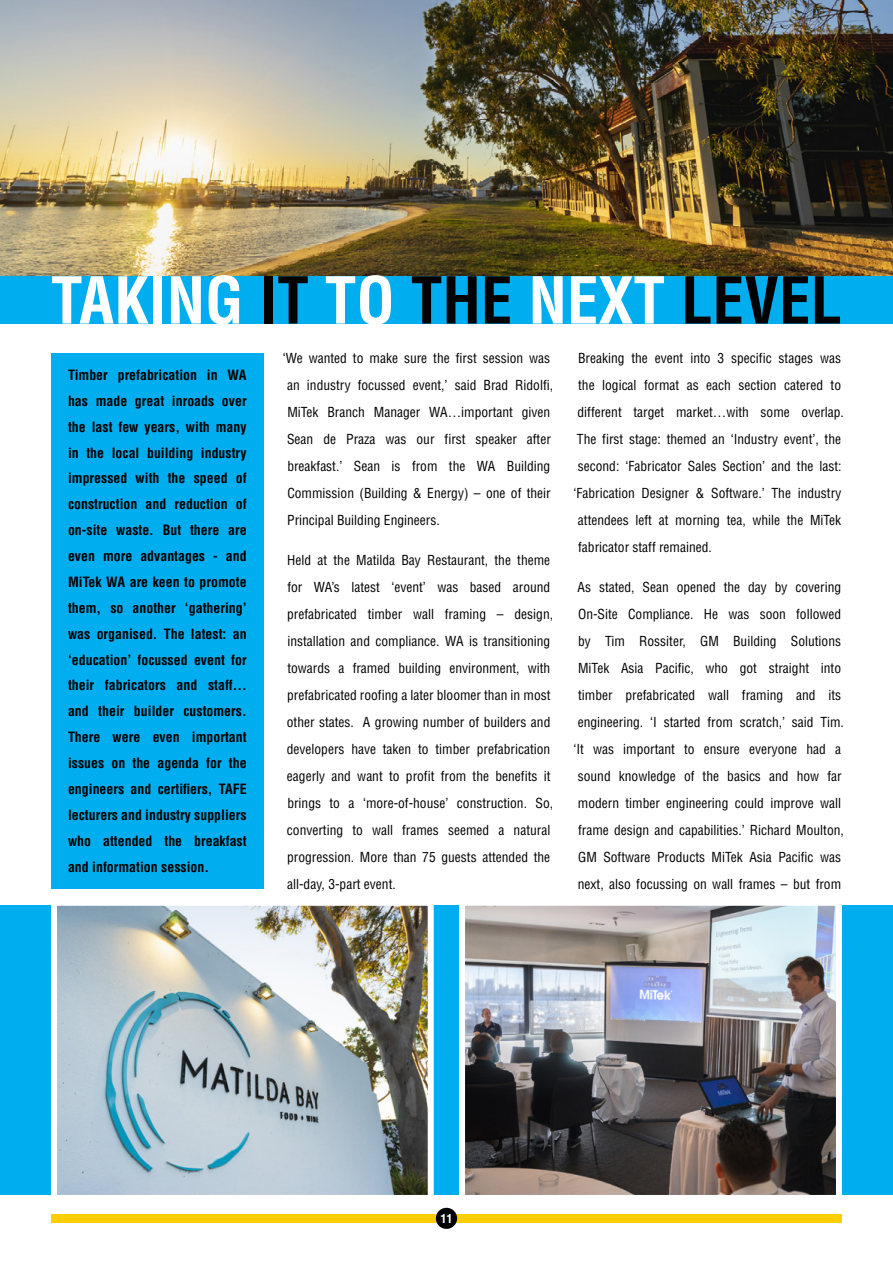
<style>
.page{position:relative;width:893px;height:1263px;background:#fff}
.page>*{position:absolute;margin:0;border:0;box-sizing:border-box;transform-origin:0 0}
.t1{font:700 condensed 63px "Helvetica LT Std";color:#fff}
.t2{font:700 condensed 13.8px/26px "Helvetica LT Std";color:#000;text-align:justify}
.t3{font:condensed 13.5px/27px "Helvetica LT Std";color:#000}
.t4{font:700 condensed 12px "Helvetica LT Std";color:#fff}
.s1{color:#000}
</style>
<div class="page">
<div style="left:0;top:906px;width:893px;height:289px;background:#00aeef"></div>
<img style="left:0;top:0;width:893px;height:276px">
<div style="left:0;top:276px;width:893px;height:48px;background:#00aeef"></div>
<div style="left:51px;top:353px;width:213px;height:536px;background:#00aeef"></div>
<img style="left:48px;top:905px;width:389px;height:290px">
<img style="left:456px;top:905px;width:389px;height:290px">
<div style="left:51px;top:1214px;width:791px;height:8px;background:#ffce02"></div>
<div style="left:436px;top:1208px;width:21px;height:21px;background:#000;border-radius:50%"></div>
<h1 class="t1" style="left:51px;top:261px;width:792px">TAKING <span class="s1">IT</span> TO <span class="s1">THE</span> NEXT <span class="s1">LEVEL</span></h1>
<p class="t3" style="left:287px;top:344px;width:268px;text-indent:-4px">‘We wanted to make sure the first session was an industry focussed event,’ said Brad Ridolfi, MiTek Branch Manager WA…important given Sean de Praza was our first speaker after breakfast.’ Sean is from the WA Building Commission (Building &amp; Energy) – one of their Principal Building Engineers.</p>
<p class="t3" style="left:287px;top:546px;width:268px">Held at the Matilda Bay Restaurant, the theme for WA’s latest ‘event’ was based around prefabricated timber wall framing – design, installation and compliance. WA is transitioning towards a framed building environment, with prefabricated roofing a later bloomer than in most other states. A growing number of builders and developers have taken to timber prefabrication eagerly and want to profit from the benefits it brings to a ‘more-of-house’ construction. So, converting to wall frames seemed a natural progression. More than 75 guests attended the all-day, 3-part event.</p>
<p class="t3" style="left:578px;top:344px;width:264px">Breaking the event into 3 specific stages was</p>
<p class="t3" style="left:578px;top:371px;width:264px">the logical format as each section catered to</p>
<p class="t3" style="left:578px;top:398px;width:268px">different target market…with some overlap.</p>
<p class="t3" style="left:577px;top:425px;width:266px">The first stage: themed an ‘Industry event’, the</p>
<p class="t3" style="left:578px;top:452px;width:265px">second: ‘Fabricator Sales Section’ and the last:</p>
<p class="t3" style="left:573px;top:479px;width:269px">‘Fabrication Designer &amp; Software.’ The industry</p>
<p class="t3" style="left:578px;top:506px;width:265px">attendees left at morning tea, while the MiTek</p>
<p class="t3" style="left:578px;top:533px;width:135px">fabricator staff remained.</p>
<p class="t3" style="left:573px;top:573px;width:272px;text-align:center">As stated, Sean opened the day by covering On-Site Compliance. He was soon followed by Tim Rossiter, GM Building Solutions MiTek Asia Pacific, who got straight into timber prefabricated wall framing and its engineering. ‘I started from scratch,’ said Tim. ‘It was important to ensure everyone had a sound knowledge of the basics and how far modern timber engineering could improve wall frame design and capabilities.’ Richard Moulton, GM Software Products MiTek Asia Pacific was next, also focussing on wall frames – but from</p>
<p class="t2" style="left:68px;top:362px;width:180px">Timber prefabrication in WA has made great inroads over the last few years, with many in the local building industry impressed with the speed of construction and reduction of on-site waste. But there are even more advantages - and MiTek WA are keen to promote them, so another ‘gathering’ was organised. The latest: an ‘education’ focussed event for their fabricators and staff… and their builder customers.<br>There were even important issues on the agenda for the engineers and certifiers, TAFE lecturers and industry suppliers who attended the breakfast and information session.</p>
<p class="t4" style="left:440px;top:1211px;width:13px">11</p>
</div>
